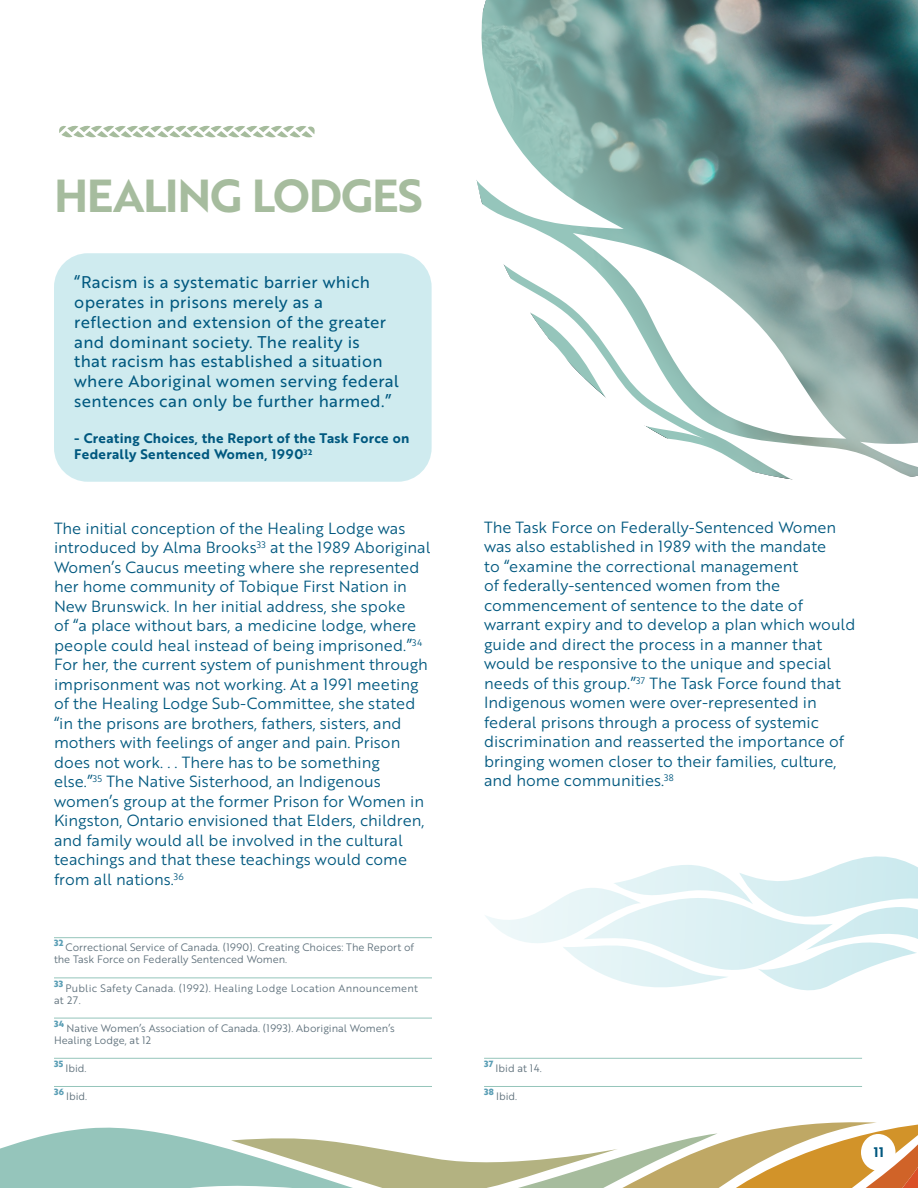
<style>
.page{position:relative;width:918px;height:1188px;background:#fff}
.page>*{position:absolute;margin:0;border:0;box-sizing:border-box;transform-origin:0 0}
.t1{font:45px "Brother 1816 Bold";letter-spacing:-.025em;color:#a6bc9e}
.Quotes_or_Call_Outs{font:16.5px/19.8px "Brother 1816 Regular";letter-spacing:.02em;color:#00587f}
.body{font:15.75px/19.5px "Brother 1816 Book";color:#00587f}
.Quote_Call_Out_Autho{font:13.5px/16.2px "Brother 1816 Bold";letter-spacing:.02em;color:#00587f}
.footnotes_2_digits{font:10.5px/12px "Brother 1816 Book";color:#5d6f7a}
.footnotes_2_digits-2{font:10.5px/12px "Brother 1816 Book";letter-spacing:.02em;color:#5d6f7a}
.footnotes_2_digits-3{font:700 8.7px "Brother 1816 Extra";letter-spacing:.04em;color:#5a9eb5}
</style>
<div class="page">
<svg style="left:624px;top:0;width:294px;height:82px;background:#4b686d"></svg>
<svg style="left:482px;top:0;width:142px;height:12px;background:#7ca49e"></svg>
<svg style="left:481px;top:12px;width:224px;height:70px;background:#80a7a2"></svg>
<svg style="left:476px;top:82px;width:442px;height:179px;background:#7a9795"></svg>
<svg style="left:503px;top:261px;width:415px;height:219px"></svg>
<div style="left:54px;top:253px;width:378px;height:229px;background:#cfebef;border-radius:34px"></div>
<hr style="left:54px;top:937px;width:378px;height:1px;background:#95c5bb">
<hr style="left:54px;top:978px;width:378px;height:1px;background:#95c5bb">
<hr style="left:54px;top:1018px;width:378px;height:1px;background:#95c5bb">
<hr style="left:54px;top:1058px;width:378px;height:1px;background:#95c5bb">
<hr style="left:54px;top:1086px;width:378px;height:1px;background:#95c5bb">
<hr style="left:484px;top:1058px;width:378px;height:1px;background:#95c5bb">
<hr style="left:484px;top:1086px;width:378px;height:1px;background:#95c5bb">
<svg style="left:59px;top:125px;width:256px;height:13px"></svg>
<svg style="left:485px;top:856px;width:433px;height:135px"></svg>
<svg style="left:0;top:1122px;width:918px;height:66px"></svg>
<div style="left:861px;top:1134px;width:35px;height:37px;background:#fff;border-radius:50%"></div>
<p class="t1" style="left:54px;top:162px;width:370px">HEALING LODGES</p>
<p class="Quotes_or_Call_Outs" style="left:74px;top:272px;width:326px">“Racism is a systematic barrier which operates in prisons merely as a reflection and extension of the greater and dominant society. The reality is<br>that racism has established a situation where Aboriginal women serving federal sentences can only be further harmed.”</p>
<p class="Quote_Call_Out_Autho" style="left:74px;top:430px;width:337px">- Creating Choices, the Report of the Task Force on<br>Federally Sentenced Women, 1990<sup>32</sup></p>
<p class="body" style="left:54px;top:518px;width:378px">The initial conception of the Healing Lodge was introduced by Alma Brooks<sup>33</sup> at the 1989 Aboriginal Women’s Caucus meeting where she represented her home community of Tobique First Nation in New Brunswick. In her initial address, she spoke<br>of “a place without bars, a medicine lodge, where people could heal instead of being imprisoned.”<sup>34<br></sup>For her, the current system of punishment through imprisonment was not working. At a 1991 meeting of the Healing Lodge Sub-Committee, she stated “in the prisons are brothers, fathers, sisters, and mothers with feelings of anger and pain. Prison does not work. . . There has to be something else.”<sup>35</sup> The Native Sisterhood, an Indigenous women’s group at the former Prison for Women in Kingston, Ontario envisioned that Elders, children, and family would all be involved in the cultural teachings and that these teachings would come from all nations.<sup>36</sup></p>
<p class="footnotes_2_digits-3" style="left:54px;top:937px;width:11px">32</p>
<p class="footnotes_2_digits" style="left:54px;top:941px;width:362px;text-indent:12px">Correctional Service of Canada. (1990). Creating Choices: The Report of the Task Force on Federally Sentenced Women.</p>
<p class="footnotes_2_digits-3" style="left:54px;top:977px;width:11px">33</p>
<p class="footnotes_2_digits-2" style="left:54px;top:981px;width:365px;text-indent:11px">Public Safety Canada. (1992). Healing Lodge Location Announcement at 27.</p>
<p class="footnotes_2_digits-3" style="left:54px;top:1017px;width:12px">34</p>
<p class="footnotes_2_digits" style="left:54px;top:1022px;width:342px;text-indent:13px">Native Women’s Association of Canada. (1993). Aboriginal Women’s<br>Healing Lodge, at 12</p>
<p class="footnotes_2_digits-3" style="left:54px;top:1057px;width:11px">35</p>
<p class="footnotes_2_digits" style="left:66px;top:1062px;width:23px">Ibid.</p>
<p class="footnotes_2_digits-3" style="left:54px;top:1085px;width:11px">36</p>
<p class="footnotes_2_digits" style="left:66px;top:1090px;width:23px">Ibid.</p>
<p class="body" style="left:484px;top:517px;width:373px">The Task Force on Federally-Sentenced Women was also established in 1989 with the mandate<br>to “examine the correctional management<br>of federally-sentenced women from the commencement of sentence to the date of warrant expiry and to develop a plan which would guide and direct the process in a manner that would be responsive to the unique and special needs of this group.”<sup>37</sup> The Task Force found that Indigenous women were over-represented in federal prisons through a process of systemic discrimination and reasserted the importance of bringing women closer to their families, culture, and home communities.<sup>38</sup></p>
<p class="footnotes_2_digits-3" style="left:484px;top:1057px;width:11px">37</p>
<p class="footnotes_2_digits" style="left:496px;top:1062px;width:48px">Ibid at 14.</p>
<p class="footnotes_2_digits-3" style="left:484px;top:1085px;width:11px">38</p>
<p class="footnotes_2_digits" style="left:496px;top:1090px;width:23px">Ibid.</p>
<p class="Quote_Call_Out_Autho" style="left:874px;top:1143px;width:12px">11</p>
</div>
